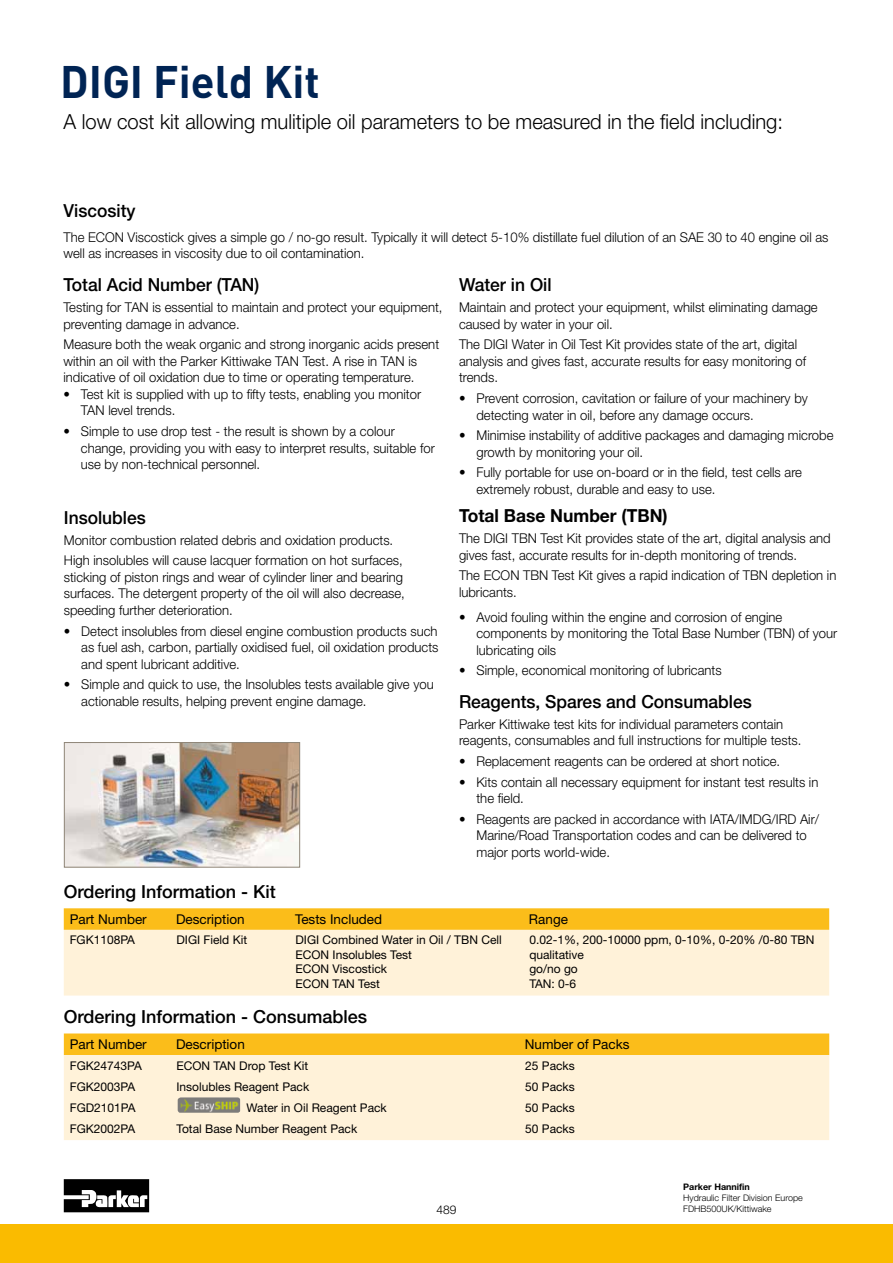
<style>
.page{position:relative;width:893px;height:1263px;background:#fff}
.page>*{position:absolute;margin:0;border:0;box-sizing:border-box;transform-origin:0 0}
.t1{font:700 45px "DINOT";color:#002454}
.t2{font:300 20.85px "Helvetica Neue LT Std";color:#000}
.t3{font:500 18px "Helvetica Neue LT Std";color:#000}
.t4{font:700 18px "Helvetica Neue LT Std";color:#000}
.t5{font:300 13.5px/16.5px "Helvetica Neue LT Std";color:#000}
.t6{font:13.5px "Helvetica Neue LT Std";color:#000}
.t7{font:12px/14.4px "Helvetica Neue LT Std";color:#000}
.t8{font:300 12px "Helvetica Neue LT Std";color:#000}
.t9{font:300 9px/11.2px "Helvetica Neue LT Std";color:#000}
.t10{font:700 9px "Helvetica Neue LT Std";color:#000}
</style>
<div class="page">
<div style="left:0;top:1225px;width:893px;height:38px;background:#fabb00"></div>
<div style="left:64px;top:1179px;width:86px;height:35px;background:#adadad"></div>
<svg style="left:64px;top:1179px;width:85px;height:33px;background:#454545"></svg>
<img style="left:66px;top:744px;width:232px;height:122px">
<div style="left:64px;top:742px;width:236px;height:126px;border:1px solid #8f8678"></div>
<svg style="left:64px;top:908px;width:765px;height:22px;background:#fbbe1f"></svg>
<div style="left:64px;top:930px;width:765px;height:65px;background:#fff2d9"></div>
<div style="left:64px;top:1033px;width:765px;height:22px;background:#fbbd1a"></div>
<div style="left:64px;top:1055px;width:765px;height:85px;background:#fff2d9"></div>
<img style="left:178px;top:1097px;width:62px;height:16px">
<h1 class="t1" style="left:60px;top:51px;width:261px">DIGI Field Kit</h1>
<h2 class="t2" style="left:63px;top:109px;width:721px">A low cost kit allowing mulitiple oil parameters to be measured in the field including:</h2>
<h3 class="t3" style="left:63px;top:200px;width:74px">Viscosity</h3>
<p class="t5" style="left:63px;top:229px;width:766px">The ECON Viscostick gives a simple go / no-go result. Typically it will detect 5-10% distillate fuel dilution of an SAE 30 to 40 engine oil as well as increases in viscosity due to oil contamination.</p>
<h3 class="t3" style="left:63px;top:274px;width:197px">Total Acid Number (TAN)</h3>
<p class="t5" style="left:63px;top:299px;width:381px">Testing for TAN is essential to maintain and protect your equipment, preventing damage in advance.</p>
<p class="t5" style="left:63px;top:336px;width:377px">Measure both the weak organic and strong inorganic acids present within an oil with the Parker Kittiwake TAN Test. A rise in TAN is indicative of oil oxidation due to time or operating temperature.</p>
<p class="t5" style="left:81px;top:385px;width:342px;text-indent:-17px">• Test kit is supplied with up to fifty tests, enabling you monitor<br>TAN level trends.</p>
<p class="t5" style="left:81px;top:423px;width:355px;text-indent:-17px">• Simple to use drop test - the result is shown by a colour change, providing you with easy to interpret results, suitable for use by non-technical personnel.</p>
<h3 class="t3" style="left:64px;top:507px;width:83px">Insolubles</h3>
<p class="t5" style="left:64px;top:529px;width:340px;line-height:20.7px">Monitor combustion related debris and oxidation products.<br>High insolubles will cause lacquer formation on hot surfaces,</p>
<p class="t5" style="left:64px;top:568px;width:343px">sticking of piston rings and wear of cylinder liner and bearing surfaces. The detergent property of the oil will also decrease, speeding further deterioration.</p>
<p class="t5" style="left:81px;top:622px;width:359px;text-align:justify;text-indent:-17px">• Detect insolubles from diesel engine combustion products such as fuel ash, carbon, partially oxidised fuel, oil oxidation products and spent lubricant additive.</p>
<p class="t5" style="left:81px;top:676px;width:354px;text-indent:-17px">• Simple and quick to use, the Insolubles tests available give you actionable results, helping prevent engine damage.</p>
<h3 class="t3" style="left:64px;top:881px;width:214px">Ordering Information - Kit</h3>
<h3 class="t3" style="left:459px;top:274px;width:94px">Water in Oil</h3>
<p class="t5" style="left:459px;top:299px;width:360px">Maintain and protect your equipment, whilst eliminating damage caused by water in your oil.</p>
<p class="t5" style="left:459px;top:336px;width:349px">The DIGI Water in Oil Test Kit provides state of the art, digital analysis and gives fast, accurate results for easy monitoring of trends.</p>
<p class="t5" style="left:476px;top:390px;width:333px;text-indent:-17px">• Prevent corrosion, cavitation or failure of your machinery by detecting water in oil, before any damage occurs.</p>
<p class="t5" style="left:476px;top:427px;width:358px;text-indent:-17px">• Minimise instability of additive packages and damaging microbe growth by monitoring your oil.</p>
<p class="t5" style="left:476px;top:464px;width:327px;text-indent:-17px">• Fully portable for use on-board or in the field, test cells are extremely robust, durable and easy to use.</p>
<h3 class="t4" style="left:459px;top:505px;width:210px">Total Base Number (TBN)</h3>
<p class="t5" style="left:459px;top:530px;width:373px">The DIGI TBN Test Kit provides state of the art, digital analysis and gives fast, accurate results for in-depth monitoring of trends.</p>
<p class="t5" style="left:459px;top:567px;width:379px">The ECON TBN Test Kit gives a rapid indication of TBN depletion in lubricants.</p>
<p class="t5" style="left:476px;top:608px;width:362px;text-indent:-17px">• Avoid fouling within the engine and corrosion of engine components by monitoring the Total Base Number (TBN) of your lubricating oils</p>
<p class="t5" style="left:459px;top:662px;width:264px">• Simple, economical monitoring of lubricants</p>
<h3 class="t3" style="left:459px;top:691px;width:294px">Reagents, Spares and Consumables</h3>
<p class="t5" style="left:459px;top:715px;width:344px">Parker Kittiwake test kits for individual parameters contain reagents, consumables and full instructions for multiple tests.</p>
<p class="t5" style="left:459px;top:753px;width:323px">• Replacement reagents can be ordered at short notice.</p>
<p class="t5" style="left:476px;top:773px;width:343px;text-indent:-17px">• Kits contain all necessary equipment for instant test results in the field.</p>
<p class="t5" style="left:476px;top:810px;width:344px;text-indent:-17px">• Reagents are packed in accordance with IATA/IMDG/IRD Air/<br>Marine/Road Transportation codes and can be delivered to major ports world-wide.</p>
<p class="t6" style="left:70px;top:911px;width:79px">Part Number</p>
<p class="t6" style="left:176px;top:911px;width:70px">Description</p>
<p class="t6" style="left:295px;top:911px;width:89px">Tests Included</p>
<p class="t6" style="left:529px;top:911px;width:41px">Range</p>
<p class="t7" style="left:70px;top:933px;width:67px">FGK1108PA</p>
<p class="t7" style="left:176px;top:933px;width:72px">DIGI Field Kit</p>
<p class="t7" style="left:296px;top:933px;width:208px">DIGI Combined Water in Oil / TBN Cell<br>ECON Insolubles Test<br>ECON Viscostick<br>ECON TAN Test</p>
<p class="t7" style="left:529px;top:933px;width:287px">0.02-1%, 200-10000 ppm, 0-10%, 0-20% /0-80 TBN qualitative<br>go/no go<br>TAN: 0-6</p>
<h3 class="t3" style="left:64px;top:1006px;width:305px">Ordering Information - Consumables</h3>
<p class="t6" style="left:70px;top:1036px;width:79px">Part Number</p>
<p class="t6" style="left:176px;top:1036px;width:70px">Description</p>
<p class="t6" style="left:525px;top:1036px;width:106px">Number of Packs</p>
<p class="t7" style="left:70px;top:1058px;width:74px">FGK24743PA</p>
<p class="t7" style="left:177px;top:1058px;width:133px">ECON TAN Drop Test Kit</p>
<p class="t7" style="left:525px;top:1058px;width:51px">25 Packs</p>
<p class="t7" style="left:70px;top:1079px;width:67px">FGK2003PA</p>
<p class="t7" style="left:177px;top:1079px;width:134px">Insolubles Reagent Pack</p>
<p class="t7" style="left:525px;top:1079px;width:51px">50 Packs</p>
<p class="t7" style="left:70px;top:1100px;width:67px">FGD2101PA</p>
<p class="t7" style="left:247px;top:1100px;width:142px">Water in Oil Reagent Pack</p>
<p class="t7" style="left:525px;top:1100px;width:51px">50 Packs</p>
<p class="t7" style="left:70px;top:1122px;width:67px">FGK2002PA</p>
<p class="t7" style="left:177px;top:1122px;width:182px">Total Base Number Reagent Pack</p>
<p class="t7" style="left:525px;top:1122px;width:51px">50 Packs</p>
<p class="t8" style="left:436px;top:1202px;width:22px">489</p>
<p class="t10" style="left:683px;top:1181px;width:68px">Parker Hannifin</p>
<p class="t9" style="left:683px;top:1192px;width:121px">Hydraulic Filter Division Europe<br>FDHB500UK/Kittiwake</p>
</div>
